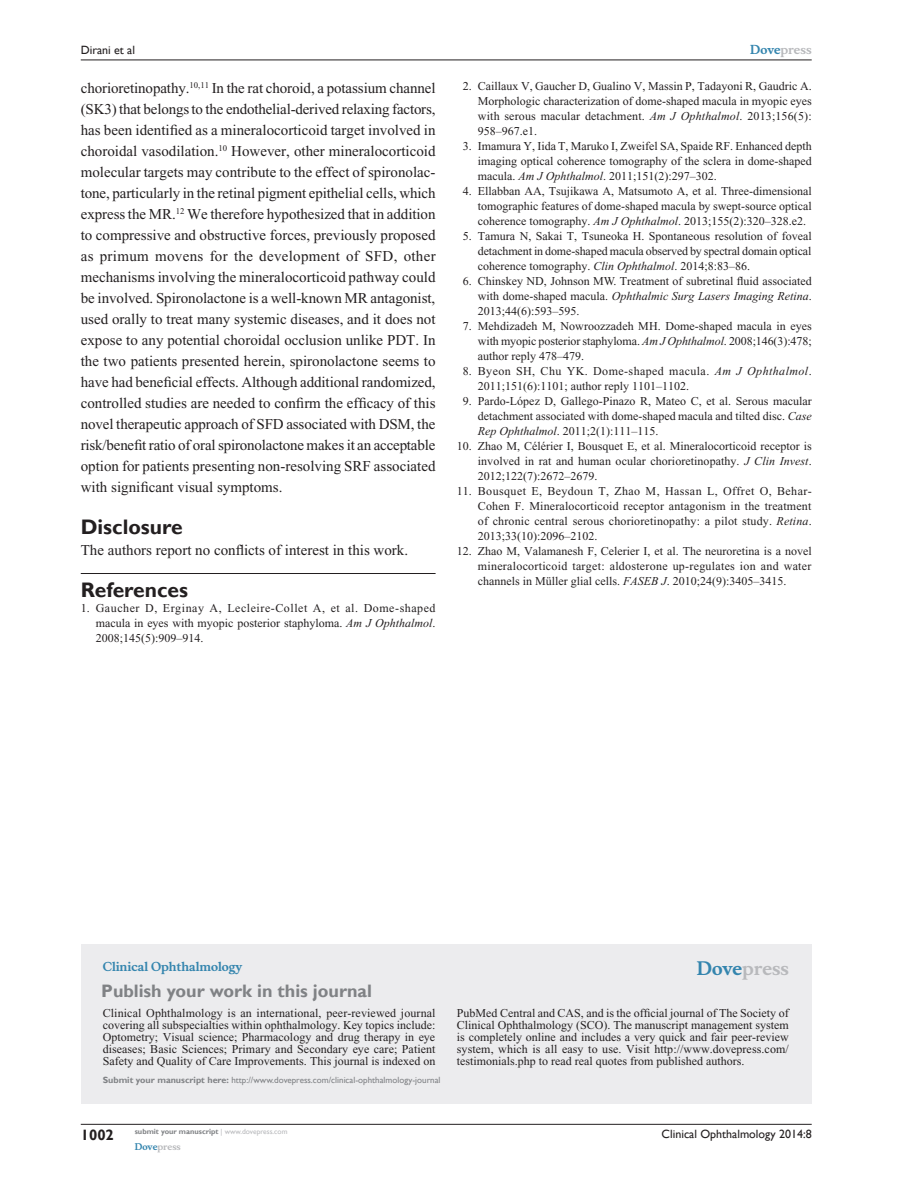
<style>
.page{position:relative;width:918px;height:1188px;background:#fff}
.page>*{position:absolute;margin:0;border:0;box-sizing:border-box;transform-origin:0 0}
.RefH{font:700 21px "Gill Sans";color:#231f20}
.PromBx-H1{font:700 18px "Gill Sans";color:#808285}
.PromBx-Brand{font:700 18px "Musee";color:#b8b9bc}
.Tx{font:15px/21px "Times New Roman";color:#231f20;text-align:justify}
.TxF{font:15px "Times New Roman";color:#231f20}
.t1{font:700 15px "Gill Sans";color:#231f20}
.RefNL2{font:12px/15px "Times New Roman";color:#231f20;text-align:justify}
.PromBx-Tx{font:12px/12px "Times New Roman";color:#231f20;text-align:justify}
.t2{font:12px "Gill Sans";color:#231f20}
.PromBx-JrnlName{font:700 12px "Musee";color:#3485ae}
.t3{font:700 12px "Musee";color:#b8b9bc}
.PromBx-SubmitMssWebA{font:9px "Gill Sans";color:#808285}
.t4{font:700 9px "Musee";color:#b8b9bc}
.t5{font:700 7.5px "Gill Sans";color:#808285}
.s1{font-style:italic}
.s2{color:#3485ae}
.s3{font-weight:700}
.s4{font-weight:400;color:#b8b9bc}
</style>
<div class="page">
<div style="left:81px;top:944px;width:731px;height:159px;background:#ececee"></div>
<hr style="left:81px;top:1124px;width:731px;height:1px;background:#231f20">
<hr style="left:81px;top:60px;width:731px;height:1px;background:#231f20">
<hr style="left:81px;top:573px;width:355px;height:1px;background:#231f20">
<p class="t2" style="left:81px;top:43px;width:56px">Dirani et al</p>
<p class="Tx" style="left:81px;top:77px;width:356px">chorioretinopathy.<sup>10,11</sup> In the rat choroid, a potassium channel (SK3) that belongs to the endothelial-derived relaxing factors, has been identified as a mineralocorticoid target involved in choroidal vasodilation.<sup>10</sup> However, other mineralocorticoid molecular targets may contribute to the effect of spironolac&shy;tone, particularly in the retinal pigment epithelial cells, which express the MR.<sup>12</sup> We therefore hypothesized that in addition to compressive and obstructive forces, previously proposed as primum movens for the development of SFD, other mechanisms involving the mineralocorticoid pathway could be involved. Spironolactone is a well-known MR antagonist, used orally to treat many systemic diseases, and it does not expose to any potential choroidal occlusion unlike PDT. In the two patients presented herein, spironolactone seems to have had beneficial effects. Although additional randomized, controlled studies are needed to confirm the efficacy of this novel therapeutic approach of SFD associated with DSM, the risk/benefit ratio of oral spironolactone makes it an acceptable option for patients presenting non-resolving SRF associated with significant visual symptoms.</p>
<h1 class="RefH" style="left:81px;top:514px;width:103px">Disclosure</h1>
<p class="TxF" style="left:81px;top:541px;width:329px">The authors report no conflicts of interest in this work.</p>
<p class="RefH" style="left:81px;top:577px;width:109px">References</p>
<p class="RefNL2" style="left:96px;top:600px;width:341px;text-indent:-15px">1. Gaucher D, Erginay A, Lecleire-Collet A, et al. Dome-shaped macula in eyes with myopic posterior staphyloma. <span class="s1">Am J Ophthalmol</span>.<br>2008;145(5):909–914.</p>
<p class="t3" style="left:750px;top:43px;width:63px"><span class="s2">Dove</span>press</p>
<p class="RefNL2" style="left:478px;top:79px;width:335px;text-indent:-15px">2. Caillaux V, Gaucher D, Gualino V, Massin P, Tadayoni R, Gaudric A.<br>Morphologic characterization of dome-shaped macula in myopic eyes with serous macular detachment. <span class="s1">Am J Ophthalmol</span>. 2013;156(5):<br>958–967.e1.</p>
<p class="RefNL2" style="left:478px;top:139px;width:335px;text-indent:-15px">3. Imamura Y, Iida T, Maruko I, Zweifel SA, Spaide RF. Enhanced depth imaging optical coherence tomography of the sclera in dome-shaped macula. <span class="s1">Am J Ophthalmol</span>. 2011;151(2):297–302.</p>
<p class="RefNL2" style="left:478px;top:184px;width:335px;text-indent:-15px">4. Ellabban AA, Tsujikawa A, Matsumoto A, et al. Three-dimensional tomographic features of dome-shaped macula by swept-source optical coherence tomography. <span class="s1">Am J Ophthalmol</span>. 2013;155(2):320–328.e2.</p>
<p class="RefNL2" style="left:478px;top:229px;width:335px;text-indent:-15px">5. Tamura N, Sakai T, Tsuneoka H. Spontaneous resolution of foveal detachment in dome-shaped macula observed by spectral domain optical coherence tomography. <span class="s1">Clin Ophthalmol</span>. 2014;8:83–86.</p>
<p class="RefNL2" style="left:478px;top:274px;width:335px;text-indent:-15px">6. Chinskey ND, Johnson MW. Treatment of subretinal fluid associated with dome-shaped macula. <span class="s1">Ophthalmic Surg Lasers Imaging Retina</span>.<br>2013;44(6):593–595.</p>
<p class="RefNL2" style="left:478px;top:319px;width:335px;text-indent:-15px">7. Mehdizadeh M, Nowroozzadeh MH. Dome-shaped macula in eyes with myopic posterior staphyloma. <span class="s1">Am J Ophthalmol</span>. 2008;146(3):478; author reply 478–479.</p>
<p class="RefNL2" style="left:478px;top:364px;width:335px;text-indent:-15px">8. Byeon SH, Chu YK. Dome-shaped macula. <span class="s1">Am J Ophthalmol</span>.<br>2011;151(6):1101; author reply 1101–1102.</p>
<p class="RefNL2" style="left:478px;top:394px;width:335px;text-indent:-15px">9. Pardo-López D, Gallego-Pinazo R, Mateo C, et al. Serous macular detachment associated with dome-shaped macula and tilted disc. <span class="s1">Case Rep Ophthalmol</span>. 2011;2(1):111–115.</p>
<p class="RefNL2" style="left:478px;top:439px;width:335px;text-indent:-21px">10. Zhao M, Célérier I, Bousquet E, et al. Mineralocorticoid receptor is involved in rat and human ocular chorioretinopathy. <span class="s1">J Clin Invest</span>.<br>2012;122(7):2672–2679.</p>
<p class="RefNL2" style="left:478px;top:484px;width:335px;text-indent:-21px">11. Bousquet E, Beydoun T, Zhao M, Hassan L, Offret O, Behar-Cohen F. Mineralocorticoid receptor antagonism in the treatment of chronic central serous chorioretinopathy: a pilot study. <span class="s1">Retina</span>.<br>2013;33(10):2096–2102.</p>
<p class="RefNL2" style="left:478px;top:544px;width:335px;text-indent:-21px">12. Zhao M, Valamanesh F, Celerier I, et al. The neuroretina is a novel mineralocorticoid target: aldosterone up-regulates ion and water channels in Müller glial cells. <span class="s1">FASEB J</span>. 2010;24(9):3405–3415.</p>
<p class="PromBx-JrnlName" style="left:103px;top:959px;width:141px">Clinical Ophthalmology</p>
<p class="PromBx-H1" style="left:101px;top:980px;width:272px">Publish your work in this journal</p>
<p class="PromBx-Brand" style="left:697px;top:958px;width:94px"><span class="s2">Dove</span>press</p>
<p class="PromBx-Tx" style="left:103px;top:1007px;width:334px">Clinical Ophthalmology is an international, peer-reviewed journal covering all subspecialties within ophthalmology. Key topics include:<br>Optometry; Visual science; Pharmacology and drug therapy in eye diseases; Basic Sciences; Primary and Secondary eye care; Patient Safety and Quality of Care Improvements. This journal is indexed on</p>
<p class="PromBx-Tx" style="left:457px;top:1007px;width:333px">PubMed Central and CAS, and is the official journal of The Society of Clinical Ophthalmology (SCO). The manuscript management system is completely online and includes a very quick and fair peer-review system, which is all easy to use. Visit http://www.dovepress.com/ testimonials.php to read real quotes from published authors.</p>
<p class="PromBx-SubmitMssWebA" style="left:103px;top:1075px;width:339px"><span class="s3">Submit your manuscript here:</span> http://www.dovepress.com/clinical-ophthalmology-journal</p>
<p class="t1" style="left:81px;top:1126px;width:35px">1002</p>
<p class="t5" style="left:135px;top:1127px;width:154px">submit your manuscript <span class="s4">| www.dovepress.com</span></p>
<p class="t4" style="left:135px;top:1141px;width:48px"><span class="s2">Dove</span>press</p>
<p class="t2" style="left:662px;top:1127px;width:152px">Clinical Ophthalmology 2014:8</p>
</div>
